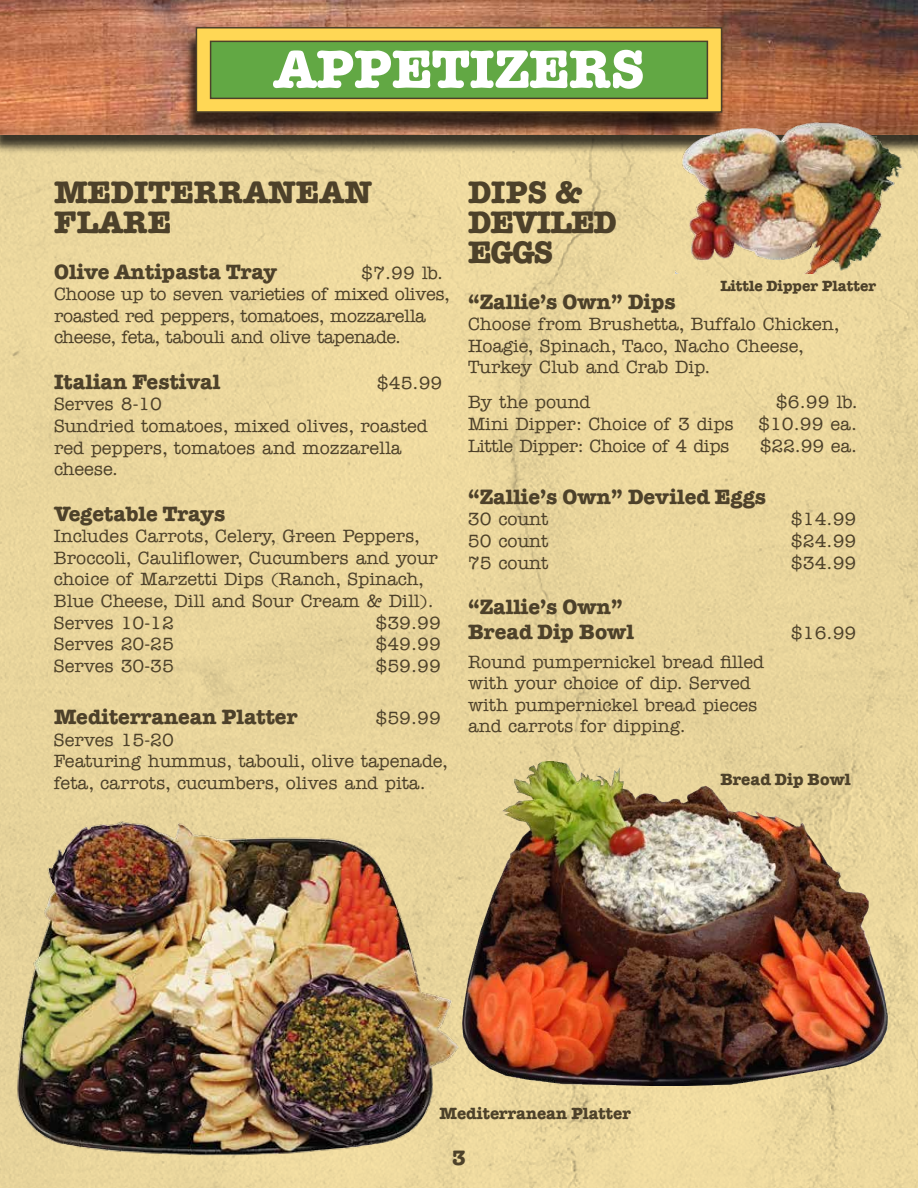
<style>
.page{position:relative;width:918px;height:1188px;background:#ebd79d}
.page>*{position:absolute;margin:0;border:0;box-sizing:border-box;transform-origin:0 0}
.t1{font:700 54px "American Typewriter";color:#fff}
.t2{font:700 31.5px/30px "American Typewriter";color:#4d412a}
.t3{font:700 31.5px/30px "American Typewriter";letter-spacing:-.03em;color:#4d412a}
.t4{font:700 21px/25.2px "American Typewriter";color:#4d412a}
.t5{font:500 18px/21.6px "American Typewriter";color:#4d412a}
.t6{font:500 18px/21.6px "American Typewriter";letter-spacing:-.02em;color:#4d412a}
.t7{font:700 16.5px "American Typewriter";color:#4d412a}
.t8{font:700 15px "American Typewriter";color:#4d412a}
</style>
<div class="page">
<div style="left:0;top:0;width:918px;height:154px;background:#000;opacity:.75"></div>
<img style="left:0;top:0;width:918px;height:135px">
<div style="left:183px;top:33px;width:543px;height:102px;background:#000;opacity:.75"></div>
<div style="left:196px;top:27px;width:526px;height:86px;background:#ffd755;border:2px solid #4d412a"></div>
<div style="left:210px;top:41px;width:498px;height:58px;background:#62a844;border:2px solid #4d412a"></div>
<img style="left:460px;top:761px;width:429px;height:325px">
<img style="left:675px;top:102px;width:228px;height:171px">
<img style="left:0;top:802px;width:573px;height:382px">
<h1 class="t1" style="left:273px;top:37px;width:373px">APPETIZERS</h1>
<h2 class="t2" style="left:54px;top:177px;width:320px">MEDITERRANEAN<br>FLARE</h2>
<p class="t4" style="left:54px;top:259px;width:225px">Olive Antipasta Tray</p>
<p class="t6" style="left:54px;top:262px;width:398px;text-indent:307px">$7.99 lb.<br>Choose up to seven varieties of mixed olives, roasted red peppers, tomatoes, mozzarella cheese, feta, tabouli and olive tapenade.</p>
<p class="t4" style="left:54px;top:369px;width:168px">Italian Festival</p>
<p class="t5" style="left:377px;top:372px;width:67px">$45.99</p>
<p class="t5" style="left:54px;top:394px;width:375px">Serves 8-10<br>Sundried tomatoes, mixed olives, roasted red peppers, tomatoes and mozzarella cheese.</p>
<p class="t4" style="left:54px;top:501px;width:173px">Vegetable Trays</p>
<p class="t5" style="left:54px;top:526px;width:385px">Includes Carrots, Celery, Green Peppers, Broccoli, Cauliflower, Cucumbers and your choice of Marzetti Dips (Ranch, Spinach, Blue Cheese, Dill and Sour Cream &amp; Dill).<br>Serves 10-12</p>
<p class="t5" style="left:375px;top:612px;width:67px">$39.99</p>
<p class="t5" style="left:54px;top:634px;width:122px">Serves 20-25</p>
<p class="t5" style="left:375px;top:634px;width:67px">$49.99</p>
<p class="t5" style="left:54px;top:655px;width:122px">Serves 30-35</p>
<p class="t5" style="left:375px;top:655px;width:67px">$59.99</p>
<p class="t4" style="left:54px;top:704px;width:245px">Mediterranean Platter</p>
<p class="t5" style="left:375px;top:708px;width:67px">$59.99</p>
<p class="t5" style="left:54px;top:729px;width:396px">Serves 15-20<br>Featuring hummus, tabouli, olive tapenade, feta, carrots, cucumbers, olives and pita.</p>
<h2 class="t3" style="left:468px;top:177px;width:150px">DIPS &amp;<br>DEVILED<br>EGGS</h2>
<p class="t4" style="left:468px;top:289px;width:209px">“Zallie’s Own” Dips</p>
<p class="t5" style="left:468px;top:314px;width:373px">Choose from Brushetta, Buffalo Chicken,<br>Hoagie, Spinach, Taco, Nacho Cheese,<br>Turkey Club and Crab Dip.</p>
<p class="t5" style="left:468px;top:392px;width:124px">By the pound</p>
<p class="t5" style="left:776px;top:392px;width:83px">$6.99 lb.</p>
<p class="t5" style="left:468px;top:414px;width:267px">Mini Dipper: Choice of 3 dips</p>
<p class="t5" style="left:758px;top:414px;width:100px">$10.99 ea.</p>
<p class="t6" style="left:468px;top:435px;width:263px">Little Dipper: Choice of 4 dips</p>
<p class="t5" style="left:760px;top:435px;width:99px">$22.99 ea.</p>
<p class="t4" style="left:468px;top:484px;width:300px">“Zallie’s Own” Deviled Eggs</p>
<p class="t5" style="left:468px;top:509px;width:82px">30 count</p>
<p class="t5" style="left:791px;top:509px;width:67px">$14.99</p>
<p class="t5" style="left:468px;top:531px;width:82px">50 count</p>
<p class="t5" style="left:791px;top:531px;width:67px">$24.99</p>
<p class="t5" style="left:468px;top:552px;width:82px">75 count</p>
<p class="t5" style="left:791px;top:552px;width:67px">$34.99</p>
<p class="t4" style="left:468px;top:594px;width:168px">“Zallie’s Own”<br>Bread Dip Bowl</p>
<p class="t8" style="left:720px;top:277px;width:157px">Little Dipper Platter</p>
<p class="t5" style="left:791px;top:623px;width:67px">$16.99</p>
<p class="t5" style="left:468px;top:651px;width:297px">Round pumpernickel bread filled with your choice of dip. Served with pumpernickel bread pieces and carrots for dipping.</p>
<p class="t7" style="left:720px;top:769px;width:132px">Bread Dip Bowl</p>
<p class="t7" style="left:440px;top:1104px;width:193px">Mediterranean Platter</p>
<p class="t4" style="left:452px;top:1145px;width:15px">3</p>
</div>
